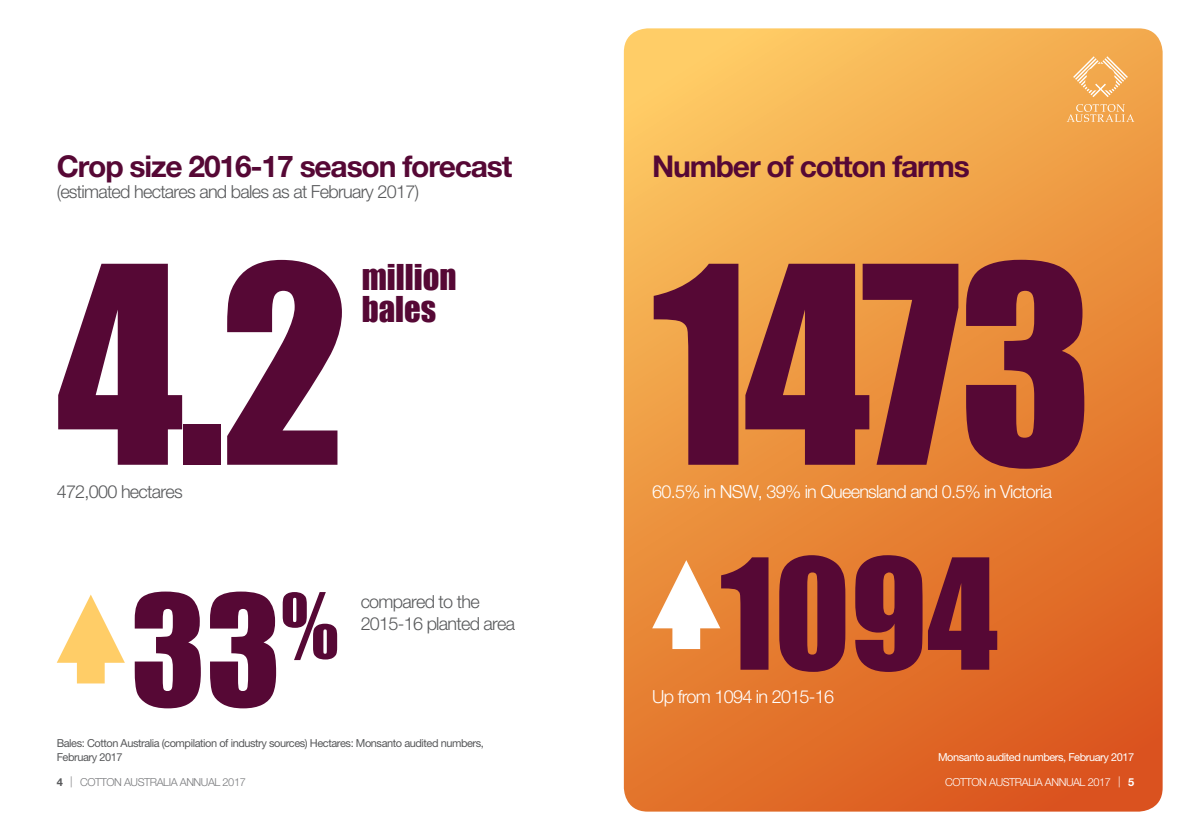
<style>
.page{position:relative;width:1191px;height:840px;background:#fff}
.page>*{position:absolute;margin:0;border:0;box-sizing:border-box;transform-origin:0 0}
.t1{font:254px "Impact";color:#560835}
.t2{font:142px "Impact";color:#560835}
.t3{font:32.6px/32.6px "Impact";color:#560835}
.t4{font:700 30px "Helvetica Neue";letter-spacing:-.04em;color:#560835}
.t5{font:300 18px/21.6px "Helvetica Neue";letter-spacing:-.04em;color:#58595b}
.t6{font:300 18px "Helvetica Neue";letter-spacing:-.04em;color:#fff}
.t7{font:11px/13.2px "Helvetica Neue";letter-spacing:-.04em;color:#58595b}
.t8{font:11px "Helvetica Neue";letter-spacing:-.04em;color:#fff}
.t9{font:300 11px "Helvetica Neue";letter-spacing:-.04em;color:#797a7d}
.t10{font:300 11px "Helvetica Neue";letter-spacing:-.04em;color:#fff}
.s1{font-weight:700;color:#58595b}
.s2{font-weight:700}
</style>
<div class="page">
<svg style="left:624px;top:28px;width:538px;height:783px;background:#ea8e3c"></svg>
<svg style="left:1073px;top:56px;width:55px;height:41px;background:#f4b66b"></svg>
<svg style="left:1066px;top:104px;width:68px;height:18px"></svg>
<svg style="left:652px;top:559px;width:68px;height:89px"></svg>
<svg style="left:57px;top:594px;width:68px;height:89px"></svg>
<h3 class="t4" style="left:57px;top:147px;width:457px">Crop size 2016-17 season forecast</h3>
<h3 class="t5" style="left:57px;top:181px;width:364px">(estimated hectares and bales as at February 2017)</h3>
<h1 class="t1" style="left:57px;top:168px;width:293px">4.2</h1>
<h3 class="t5" style="left:57px;top:480px;width:127px">472,000 hectares</h3>
<h3 class="t3" style="left:362px;top:259px;width:96px">million bales</h3>
<h2 class="t2" style="left:131px;top:540px;width:209px">33<sup>%</sup></h2>
<h3 class="t5" style="left:361px;top:590px;width:156px">compared to the<br>2015-16 planted area</h3>
<p class="t7" style="left:57px;top:736px;width:429px">Bales: Cotton Australia (compilation of industry sources) Hectares: Monsanto audited numbers,<br>February 2017</p>
<h3 class="t4" style="left:652px;top:147px;width:319px">Number of cotton farms</h3>
<h1 class="t1" style="left:652px;top:168px;width:442px">1473</h1>
<h3 class="t6" style="left:652px;top:480px;width:401px">60.5% in NSW, 39% in Queensland and 0.5% in Victoria</h3>
<h2 class="t2" style="left:720px;top:503px;width:279px">1094</h2>
<h3 class="t6" style="left:652px;top:685px;width:183px">Up from 1094 in 2015-16</h3>
<p class="t8" style="left:938px;top:749px;width:198px">Monsanto audited numbers, February 2017</p>
<p class="t9" style="left:57px;top:775px;width:191px"><span class="s1">4</span> | COTTON AUSTRALIA ANNUAL 2017</p>
<p class="t10" style="left:945px;top:775px;width:191px">COTTON AUSTRALIA ANNUAL 2017 | <span class="s2">5</span></p>
</div>
